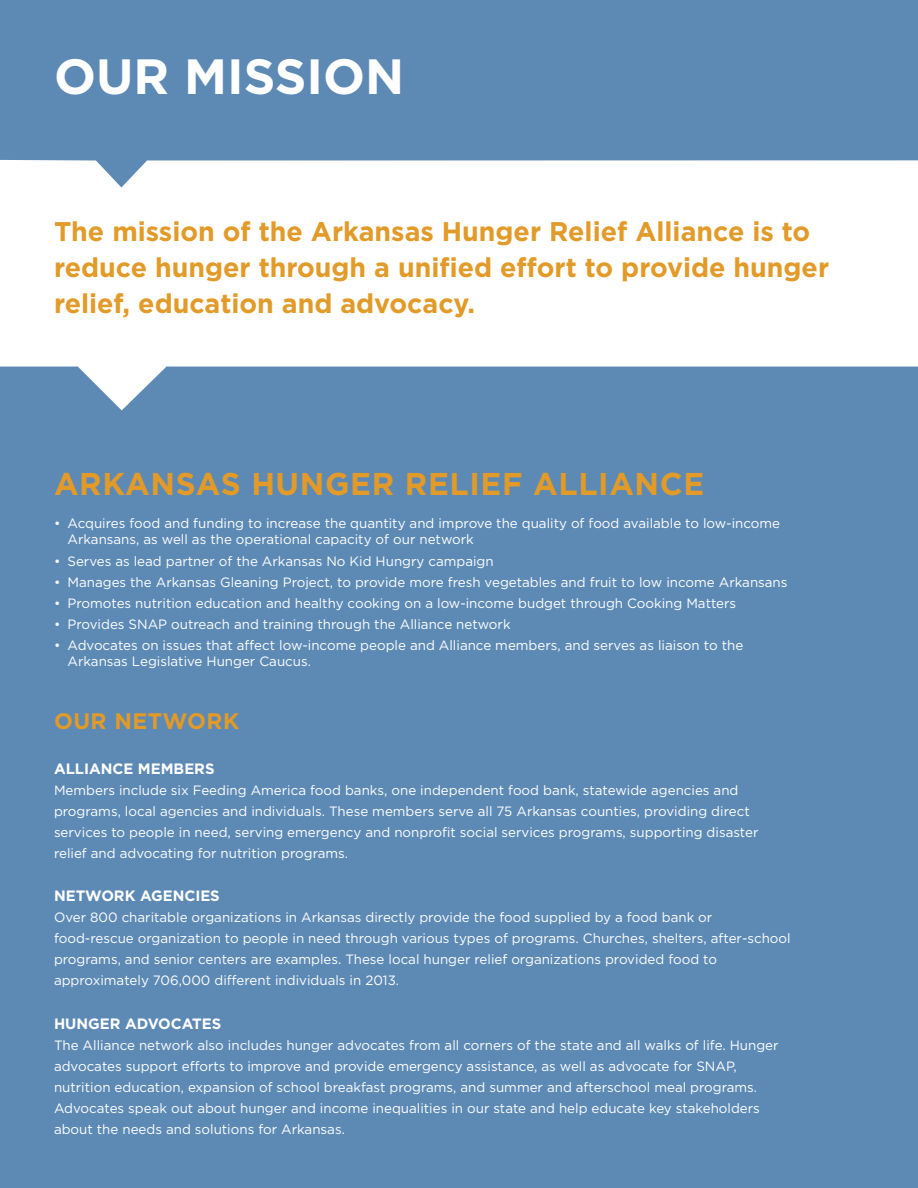
<style>
.page{position:relative;width:918px;height:1188px;background:#fff}
.page>*{position:absolute;margin:0;border:0;box-sizing:border-box;transform-origin:0 0}
.t1{font:700 49.5px "Gotham";color:#fff}
.t2{font:700 31.5px "Gotham";letter-spacing:.02em;color:#e29a28}
.t3{font:700 27px/36px "Gotham";color:#e29a28}
.t4{font:700 22.5px "Gotham";letter-spacing:.02em;color:#e29a28}
.t5{font:700 15px "Gotham";color:#fff}
.t6{font:13.5px/21px "Gotham";color:#fff}
</style>
<div class="page">
<div style="left:0;top:367px;width:918px;height:821px;background:#5d8ab5"></div>
<svg style="left:0;top:0;width:918px;height:188px;background:#749abf"></svg>
<h1 class="t1" style="left:54px;top:56px;width:352px">OUR MISSION</h1>
<h3 class="t3" style="left:54px;top:216px;width:777px">The mission of the Arkansas Hunger Relief Alliance is to reduce hunger through a unified effort to provide hunger relief, education and advocacy.</h3>
<h2 class="t2" style="left:54px;top:471px;width:652px">ARKANSAS HUNGER RELIEF ALLIANCE</h2>
<p class="t6" style="left:67px;top:517px;width:714px;line-height:16.5px;text-indent:-13px">• Acquires food and funding to increase the quantity and improve the quality of food available to low-income<br>Arkansans, as well as the operational capacity of our network</p>
<p class="t6" style="left:54px;top:552px;width:441px">• Serves as lead partner of the Arkansas No Kid Hungry campaign</p>
<p class="t6" style="left:54px;top:573px;width:735px">• Manages the Arkansas Gleaning Project, to provide more fresh vegetables and fruit to low income Arkansans</p>
<p class="t6" style="left:54px;top:594px;width:684px">• Promotes nutrition education and healthy cooking on a low-income budget through Cooking Matters</p>
<p class="t6" style="left:54px;top:615px;width:458px">• Provides SNAP outreach and training through the Alliance network</p>
<p class="t6" style="left:67px;top:638px;width:677px;line-height:16.5px;text-indent:-13px">• Advocates on issues that affect low-income people and Alliance members, and serves as liaison to the<br>Arkansas Legislative Hunger Caucus.</p>
<h3 class="t4" style="left:54px;top:711px;width:187px">OUR NETWORK</h3>
<p class="t5" style="left:54px;top:762px;width:162px">ALLIANCE MEMBERS</p>
<p class="t6" style="left:54px;top:781px;width:706px">Members include six Feeding America food banks, one independent food bank, statewide agencies and programs, local agencies and individuals. These members serve all 75 Arkansas counties, providing direct services to people in need, serving emergency and nonprofit social services programs, supporting disaster relief and advocating for nutrition programs.</p>
<p class="t5" style="left:54px;top:890px;width:167px">NETWORK AGENCIES</p>
<p class="t6" style="left:54px;top:908px;width:738px">Over 800 charitable organizations in Arkansas directly provide the food supplied by a food bank or food-rescue organization to people in need through various types of programs. Churches, shelters, after-school programs, and senior centers are examples. These local hunger relief organizations provided food to approximately 706,000 different individuals in 2013.</p>
<p class="t5" style="left:54px;top:1017px;width:169px">HUNGER ADVOCATES</p>
<p class="t6" style="left:54px;top:1036px;width:726px">The Alliance network also includes hunger advocates from all corners of the state and all walks of life. Hunger advocates support efforts to improve and provide emergency assistance, as well as advocate for SNAP, nutrition education, expansion of school breakfast programs, and summer and afterschool meal programs.<br>Advocates speak out about hunger and income inequalities in our state and help educate key stakeholders about the needs and solutions for Arkansas.</p>
</div>
